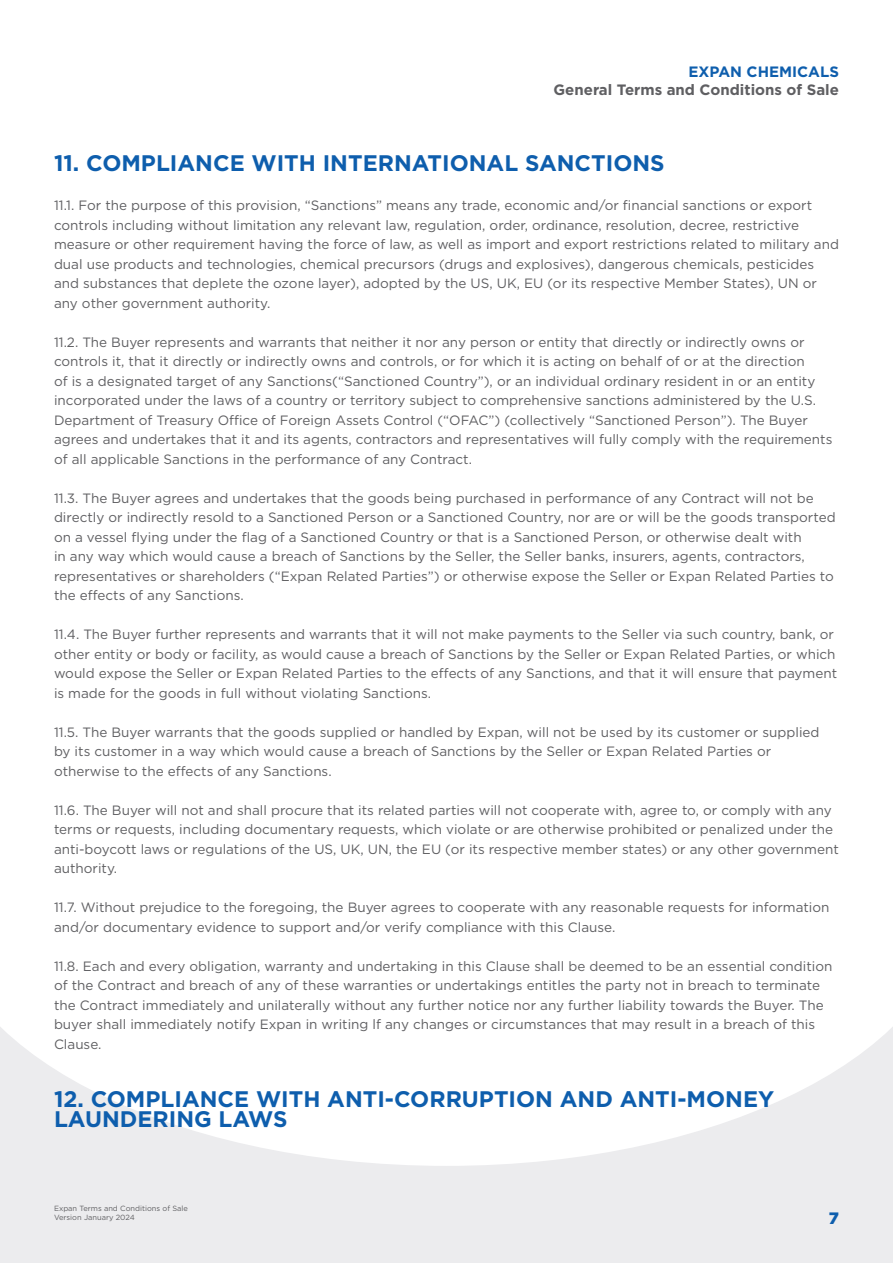
<style>
.page{position:relative;width:893px;height:1263px;background:#fff}
.page>*{position:absolute;margin:0;border:0;box-sizing:border-box;transform-origin:0 0}
.Body{font:700 22.5px/19.5px "Gotham";color:#0e5ead}
.t1{font:900 16.5px "Gotham";color:#0e5ead}
.t2{font:700 15px "Gotham";color:#5f5f62}
.t3{font:700 15px "Gotham";color:#0e5ead}
.Body-2{font:13.5px/19.5px "Gotham";color:#5f5f62}
.t4{font:7.5px/9px "Gotham";color:#5f5f62}
</style>
<div class="page">
<div style="left:0;top:913px;width:893px;height:350px;background:#ececee"></div>
<svg style="left:0;top:913px;width:893px;height:253px;fill:#fff"></svg>
<p class="t3" style="left:688px;top:63px;width:152px">EXPAN CHEMICALS</p>
<p class="t2" style="left:554px;top:81px;width:287px">General Terms and Conditions of Sale</p>
<p class="Body" style="left:54px;top:153px;width:612px">11. COMPLIANCE WITH INTERNATIONAL SANCTIONS</p>
<p class="Body-2" style="left:54px;top:195px;width:786px">11.1. For the purpose of this provision, “Sanctions” means any trade, economic and/or financial sanctions or export controls including without limitation any relevant law, regulation, order, ordinance, resolution, decree, restrictive measure or other requirement having the force of law, as well as import and export restrictions related to military and dual use products and technologies, chemical precursors (drugs and explosives), dangerous chemicals, pesticides and substances that deplete the ozone layer), adopted by the US, UK, EU (or its respective Member States), UN or any other government authority.</p>
<p class="Body-2" style="left:54px;top:332px;width:780px">11.2. The Buyer represents and warrants that neither it nor any person or entity that directly or indirectly owns or controls it, that it directly or indirectly owns and controls, or for which it is acting on behalf of or at the direction<br>of is a designated target of any Sanctions(“Sanctioned Country”), or an individual ordinary resident in or an entity incorporated under the laws of a country or territory subject to comprehensive sanctions administered by the U.S.<br>Department of Treasury Office of Foreign Assets Control (“OFAC”) (collectively “Sanctioned Person”). The Buyer agrees and undertakes that it and its agents, contractors and representatives will fully comply with the requirements of all applicable Sanctions in the performance of any Contract.</p>
<p class="Body-2" style="left:54px;top:488px;width:783px">11.3. The Buyer agrees and undertakes that the goods being purchased in performance of any Contract will not be directly or indirectly resold to a Sanctioned Person or a Sanctioned Country, nor are or will be the goods transported on a vessel flying under the flag of a Sanctioned Country or that is a Sanctioned Person, or otherwise dealt with<br>in any way which would cause a breach of Sanctions by the Seller, the Seller banks, insurers, agents, contractors, representatives or shareholders (“Expan Related Parties”) or otherwise expose the Seller or Expan Related Parties to the effects of any Sanctions.</p>
<p class="Body-2" style="left:54px;top:624px;width:785px">11.4. The Buyer further represents and warrants that it will not make payments to the Seller via such country, bank, or other entity or body or facility, as would cause a breach of Sanctions by the Seller or Expan Related Parties, or which would expose the Seller or Expan Related Parties to the effects of any Sanctions, and that it will ensure that payment is made for the goods in full without violating Sanctions.</p>
<p class="Body-2" style="left:54px;top:722px;width:767px">11.5. The Buyer warrants that the goods supplied or handled by Expan, will not be used by its customer or supplied by its customer in a way which would cause a breach of Sanctions by the Seller or Expan Related Parties or otherwise to the effects of any Sanctions.</p>
<p class="Body-2" style="left:54px;top:800px;width:786px">11.6. The Buyer will not and shall procure that its related parties will not cooperate with, agree to, or comply with any terms or requests, including documentary requests, which violate or are otherwise prohibited or penalized under the anti-boycott laws or regulations of the US, UK, UN, the EU (or its respective member states) or any other government authority.</p>
<p class="Body-2" style="left:54px;top:897px;width:777px">11.7. Without prejudice to the foregoing, the Buyer agrees to cooperate with any reasonable requests for information and/or documentary evidence to support and/or verify compliance with this Clause.</p>
<p class="Body-2" style="left:54px;top:956px;width:780px">11.8. Each and every obligation, warranty and undertaking in this Clause shall be deemed to be an essential condition of the Contract and breach of any of these warranties or undertakings entitles the party not in breach to terminate the Contract immediately and unilaterally without any further notice nor any further liability towards the Buyer. The buyer shall immediately notify Expan in writing lf any changes or circumstances that may result in a breach of this Clause.</p>
<p class="Body" style="left:54px;top:1089px;width:722px">12. COMPLIANCE WITH ANTI-CORRUPTION AND ANTI-MONEY<br>LAUNDERING LAWS</p>
<p class="t4" style="left:54px;top:1204px;width:135px">Expan Terms and Conditions of Sale<br>Version January 2024</p>
<p class="t1" style="left:829px;top:1207px;width:12px">7</p>
</div>
